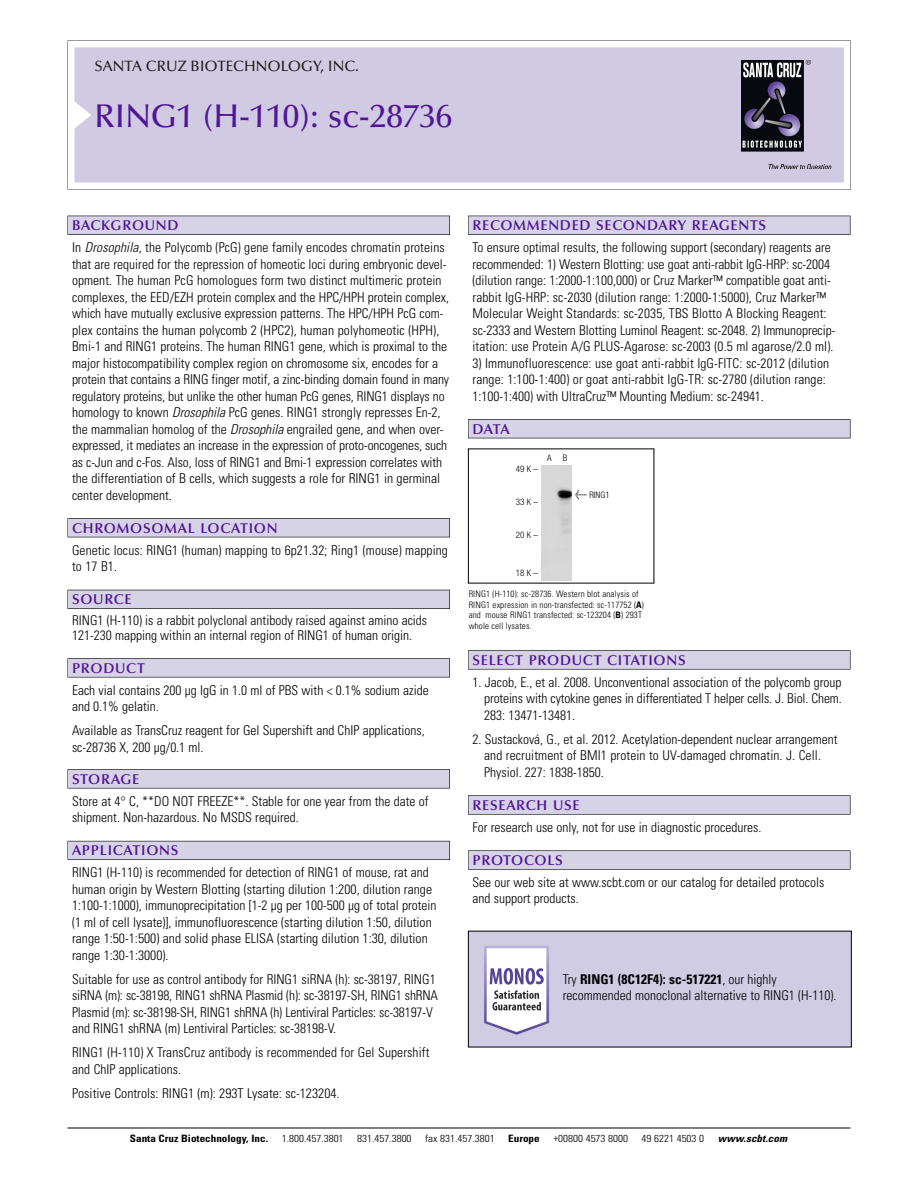
<style>
.page{position:relative;width:918px;height:1188px;background:#fff}
.page>*{position:absolute;margin:0;border:0;box-sizing:border-box;transform-origin:0 0}
.t1{font:500 33px "Optima";color:#511695}
.t2{font:500 15px "Optima";color:#231f20}
.t3{font:600 14.25px "Optima";letter-spacing:.05em;color:#511695}
.t4{font:300 condensed 13.5px/16.5px "Univers";color:#000}
.t5{font:300 condensed 10.2px "Univers";color:#000;scale:1.1 1}
.t6{font:700 condensed 10.2px "Univers";color:#000;scale:1.1 1}
.t7{font:italic 700 condensed 10.2px "Univers";letter-spacing:.005em;color:#000;scale:1.1 1}
.t8{font:300 condensed 9px/10.5px "Univers";letter-spacing:.015em;color:#000}
.t9{font:300 condensed 9px "Helvetica Neue";letter-spacing:.005em;color:#000}
.s1{font-style:italic}
.s2{font-family:"Meta Plus";font-weight:400;font-stretch:normal;font-size:10.5px}
.s3{font-weight:700}
</style>
<div class="page">
<svg style="left:68px;top:40px;width:783px;height:149px"></svg>
<div style="left:74px;top:47px;width:770px;height:135px;background:#d1cae3"></div>
<img style="left:741px;top:60px;width:90px;height:108px">
<div style="left:68px;top:216px;width:382px;height:19px;background:#525155"></div>
<div style="left:68px;top:216px;width:381px;height:18px;background:#d7d3e7"></div>
<div style="left:68px;top:518px;width:382px;height:19px;background:#525155"></div>
<div style="left:68px;top:519px;width:381px;height:18px;background:#d7d3e7"></div>
<div style="left:68px;top:590px;width:382px;height:19px;background:#525158"></div>
<div style="left:68px;top:590px;width:381px;height:18px;background:#d7d3e7"></div>
<div style="left:68px;top:658px;width:382px;height:19px;background:#575759"></div>
<div style="left:68px;top:659px;width:381px;height:18px;background:#d7d3e7"></div>
<div style="left:68px;top:769px;width:382px;height:19px;background:#575759"></div>
<div style="left:68px;top:770px;width:381px;height:18px;background:#d7d3e7"></div>
<div style="left:68px;top:841px;width:382px;height:19px;background:#5b5a62"></div>
<div style="left:68px;top:841px;width:381px;height:18px;background:#d7d3e7"></div>
<div style="left:468px;top:216px;width:382px;height:19px;background:#525155"></div>
<div style="left:468px;top:216px;width:382px;height:18px;background:#d7d3e7"></div>
<div style="left:468px;top:419px;width:382px;height:19px;background:#525155"></div>
<div style="left:468px;top:420px;width:382px;height:18px;background:#d7d3e7"></div>
<svg style="left:468px;top:650px;width:382px;height:20px"></svg>
<div style="left:468px;top:651px;width:382px;height:18px;background:#d7d3e7"></div>
<div style="left:468px;top:795px;width:382px;height:20px;background:#666667"></div>
<div style="left:468px;top:796px;width:382px;height:18px;background:#d7d3e7"></div>
<div style="left:468px;top:850px;width:382px;height:20px;background:#666"></div>
<div style="left:468px;top:851px;width:382px;height:18px;background:#d7d3e7"></div>
<hr style="left:68px;top:1128px;width:782px;height:1px;background:#000">
<img style="left:541px;top:465px;width:31px;height:115px">
<img style="left:470px;top:933px;width:380px;height:112px">
<p class="t2" style="left:94px;top:61px;width:266px">SANTA CRUZ BIOTECHNOLOGY, INC.</p>
<h1 class="t1" style="left:94px;top:103px;width:359px">RING1 (H-110): sc-28736</h1>
<p class="t3" style="left:72px;top:219px;width:108px">BACKGROUND</p>
<p class="t4" style="left:72px;top:240px;width:379px">In <span class="s1">Drosophila</span>, the Polycomb (PcG) gene family encodes chromatin proteins that are required for the repression of homeotic loci during embryonic devel&shy;opment. The human PcG homologues form two distinct multimeric protein complexes, the EED/EZH protein complex and the HPC/HPH protein complex, which have mutually exclusive expression patterns. The HPC/HPH PcG com&shy;plex contains the human polycomb 2 (HPC2), human polyhomeotic (HPH), Bmi-1 and RING1 proteins. The human RING1 gene, which is proximal to the major histocompatibility complex region on chromosome six, encodes for a protein that contains a RING finger motif, a zinc-binding domain found in many regulatory proteins, but unlike the other human PcG genes, RING1 displays no homology to known <span class="s1">Drosophila</span> PcG genes. RING1 strongly represses En-2, the mammalian homolog of the <span class="s1">Drosophila</span> engrailed gene, and when over&shy;expressed, it mediates an increase in the expression of proto-oncogenes, such as c-Jun and c-Fos. Also, loss of RING1 and Bmi-1 expression correlates with the differentiation of B cells, which suggests a role for RING1 in germinal center development.</p>
<p class="t3" style="left:72px;top:522px;width:207px">CHROMOSOMAL LOCATION</p>
<p class="t4" style="left:72px;top:543px;width:377px">Genetic locus: RING1 (human) mapping to 6p21.32; Ring1 (mouse) mapping to 17 B1.</p>
<p class="t3" style="left:72px;top:594px;width:61px">SOURCE</p>
<p class="t4" style="left:72px;top:614px;width:357px;line-height:15px">RING1 (H-110) is a rabbit polyclonal antibody raised against amino acids<br>121-230 mapping within an internal region of RING1 of human origin.</p>
<p class="t3" style="left:72px;top:662px;width:74px">PRODUCT</p>
<p class="t4" style="left:72px;top:683px;width:358px">Each vial contains 200 µg IgG in 1.0 ml of PBS with &lt; 0.1% sodium azide and 0.1% gelatin.</p>
<p class="t4" style="left:72px;top:723px;width:354px">Available as TransCruz reagent for Gel Supershift and ChIP applications, sc-28736 X, 200 µg/0.1 ml.</p>
<p class="t3" style="left:72px;top:773px;width:69px">STORAGE</p>
<p class="t4" style="left:72px;top:794px;width:358px">Store at 4° C, **DO NOT FREEZE**. Stable for one year from the date of shipment. Non-hazardous. No MSDS required.</p>
<p class="t3" style="left:72px;top:845px;width:108px">APPLICATIONS</p>
<p class="t4" style="left:72px;top:865px;width:366px">RING1 (H-110) is recommended for detection of RING1 of mouse, rat and human origin by Western Blotting (starting dilution 1:200, dilution range 1:100-1:1000), immunoprecipitation [1-2 µg per 100-500 µg of total protein (1 ml of cell lysate)], immunofluorescence (starting dilution 1:50, dilution range 1:50-1:500) and solid phase ELISA (starting dilution 1:30, dilution range 1:30-1:3000).</p>
<p class="t4" style="left:72px;top:972px;width:368px">Suitable for use as control antibody for RING1 siRNA (h): sc-38197, RING1 siRNA (m): sc-38198, RING1 shRNA Plasmid (h): sc-38197-SH, RING1 shRNA Plasmid (m): sc-38198-SH, RING1 shRNA (h) Lentiviral Particles: sc-38197-V and RING1 shRNA (m) Lentiviral Particles: sc-38198-V.</p>
<p class="t4" style="left:72px;top:1045px;width:359px">RING1 (H-110) X TransCruz antibody is recommended for Gel Supershift and ChIP applications.</p>
<p class="t4" style="left:72px;top:1086px;width:269px">Positive Controls: RING1 (m): 293T Lysate: sc-123204.</p>
<p class="t3" style="left:473px;top:219px;width:295px">RECOMMENDED SECONDARY REAGENTS</p>
<p class="t4" style="left:473px;top:240px;width:364px">To ensure optimal results, the following support (secondary) reagents are recommended: 1) Western Blotting: use goat anti-rabbit IgG-HRP: sc-2004 (dilution range: 1:2000-1:100,000) or Cruz Marker™ compatible goat anti&shy;rabbit IgG-HRP: sc-2030 (dilution range: 1:2000-1:5000), Cruz Marker™ Molecular Weight Standards: sc-2035, TBS Blotto A Blocking Reagent: sc-2333 and Western Blotting Luminol Reagent: sc-2048. 2) Immunoprecip&shy;itation: use Protein A/G PLUS-Agarose: sc-2003 (0.5 ml agarose/2.0 ml).</p>
<p class="t4" style="left:473px;top:356px;width:358px">3) Immunofluorescence: use goat anti-rabbit IgG-FITC: sc-2012 (dilution range: 1:100-1:400) or goat anti-rabbit IgG-TR: sc-2780 (dilution range:<br>1:100-1:400) with UltraCruz™ Mounting Medium: sc-24941.</p>
<p class="t3" style="left:473px;top:423px;width:39px">DATA</p>
<p class="t9" style="left:516px;top:466px;width:24px">49K–</p>
<p class="t9" style="left:516px;top:499px;width:24px">33K–</p>
<p class="t9" style="left:516px;top:532px;width:24px">20K–</p>
<p class="t9" style="left:516px;top:569px;width:24px">18K–</p>
<p class="t9" style="left:547px;top:454px;width:22px">A B</p>
<p class="t9" style="left:575px;top:491px;width:36px"><span class="s2">&lt;</span> RING1</p>
<p class="t8" style="left:469px;top:590px;width:177px">RING1 (H-110): sc-28736. Western blot analysis of RING1 expression in non-transfected: sc-117752 (<span class="s3">A</span>) and mouse RING1 transfected: sc-123204 (<span class="s3">B</span>) 293T whole cell lysates.</p>
<p class="t3" style="left:473px;top:654px;width:215px">SELECT PRODUCT CITATIONS</p>
<p class="t4" style="left:484px;top:675px;width:359px;text-align:justify;text-indent:-12px">1. Jacob, E., et al. 2008. Unconventional association of the polycomb group proteins with cytokine genes in differentiated T helper cells. J. Biol. Chem.<br>283: 13471-13481.</p>
<p class="t4" style="left:484px;top:732px;width:355px;text-indent:-12px">2. Sustacková, G., et al. 2012. Acetylation-dependent nuclear arrangement and recruitment of BMI1 protein to UV-damaged chromatin. J. Cell.<br>Physiol. 227: 1838-1850.</p>
<p class="t3" style="left:473px;top:799px;width:109px">RESEARCH USE</p>
<p class="t4" style="left:473px;top:820px;width:290px">For research use only, not for use in diagnostic procedures.</p>
<p class="t3" style="left:473px;top:854px;width:92px">PROTOCOLS</p>
<p class="t4" style="left:473px;top:875px;width:353px">See our web site at www.scbt.com or our catalog for detailed protocols and support products.</p>
<p class="t4" style="left:563px;top:972px;width:275px">Try <span class="s3">RING1 (8C12F4): sc-517221</span>, our highly recommended monoclonal alternative to RING1 (H-110).</p>
<p class="t6" style="left:130px;top:1135px;width:127px">Santa Cruz Biotechnology, Inc.</p>
<p class="t5" style="left:282px;top:1135px;width:58px">1.800.457.3801</p>
<p class="t5" style="left:357px;top:1135px;width:51px">831.457.3800</p>
<p class="t5" style="left:425px;top:1135px;width:65px">fax 831.457.3801</p>
<p class="t6" style="left:508px;top:1135px;width:30px">Europe</p>
<p class="t5" style="left:553px;top:1135px;width:69px">+00800 4573 8000</p>
<p class="t5" style="left:642px;top:1135px;width:58px">49 6221 4503 0</p>
<p class="t7" style="left:718px;top:1135px;width:64px">www.scbt.com</p>
</div>
